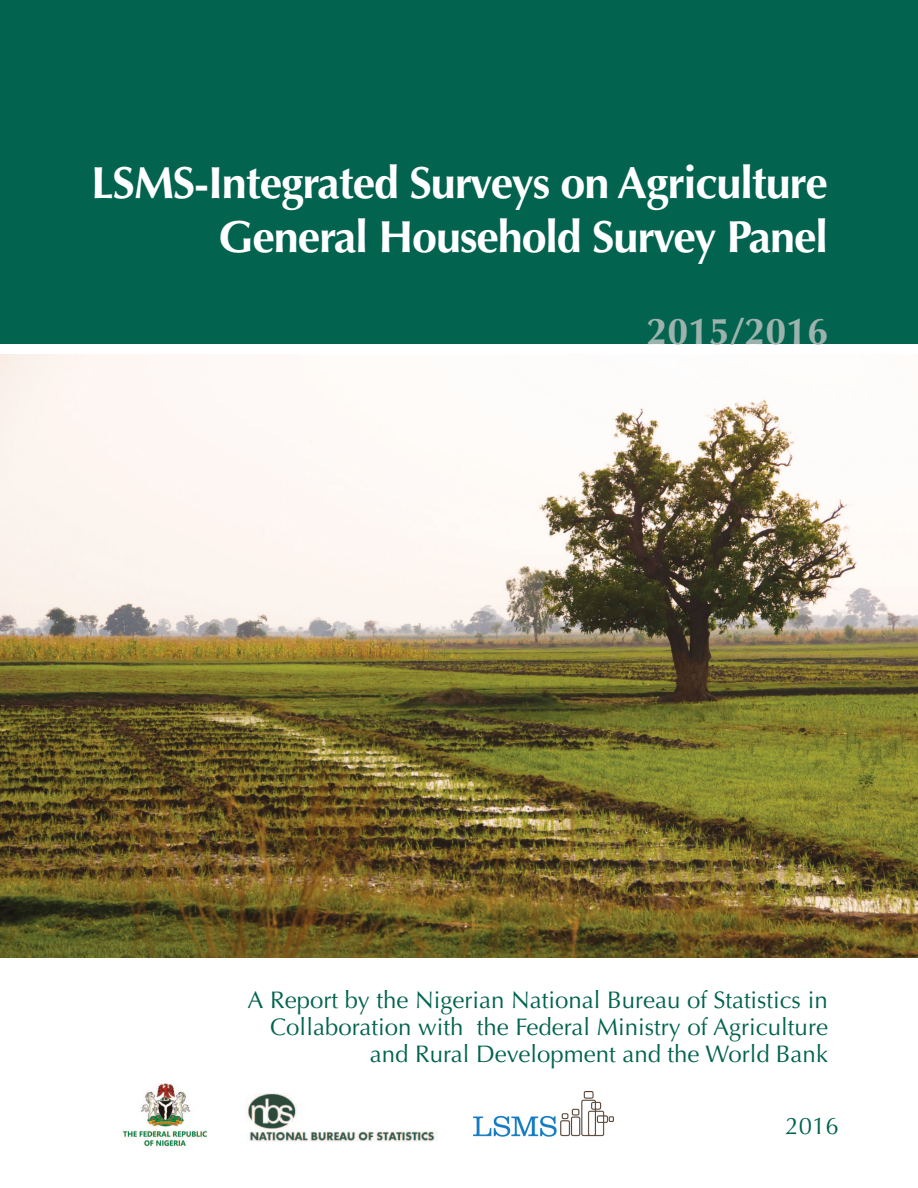
<style>
.page{position:relative;width:918px;height:1188px;background:#fff}
.page>*{position:absolute;margin:0;border:0;box-sizing:border-box;transform-origin:0 0}
.t1{font:700 45px/54px "Optima LT Std";letter-spacing:-.025em;color:#fff;text-align:right}
.t2{font:700 37.5px "Optima LT Std";color:#9bb3ac}
.t3{font:24px/27px "Optima LT Std";color:#02634f;text-align:right}
</style>
<div class="page">
<div style="left:0;top:0;width:918px;height:344px;background:#02634f"></div>
<hr style="left:0;top:0;width:1px;height:958px;background:#02634f">
<img style="left:248px;top:1093px;width:188px;height:48px">
<img style="left:474px;top:1091px;width:140px;height:46px">
<img style="left:122px;top:1084px;width:85px;height:63px">
<img style="left:0;top:355px;width:918px;height:603px">
<h1 class="t1" style="left:91px;top:157px;width:738px">LSMS-Integrated Surveys on Agriculture<br>General Household Survey Panel</h1>
<h2 class="t2" style="left:647px;top:309px;width:183px">2015/2016</h2>
<p class="t3" style="left:248px;top:986px;width:582px">A Report by the Nigerian National Bureau of Statistics in<br>Collaboration with the Federal Ministry of Agriculture and Rural Development and the World Bank</p>
<p class="t3" style="left:785px;top:1112px;width:55px">2016</p>
</div>
